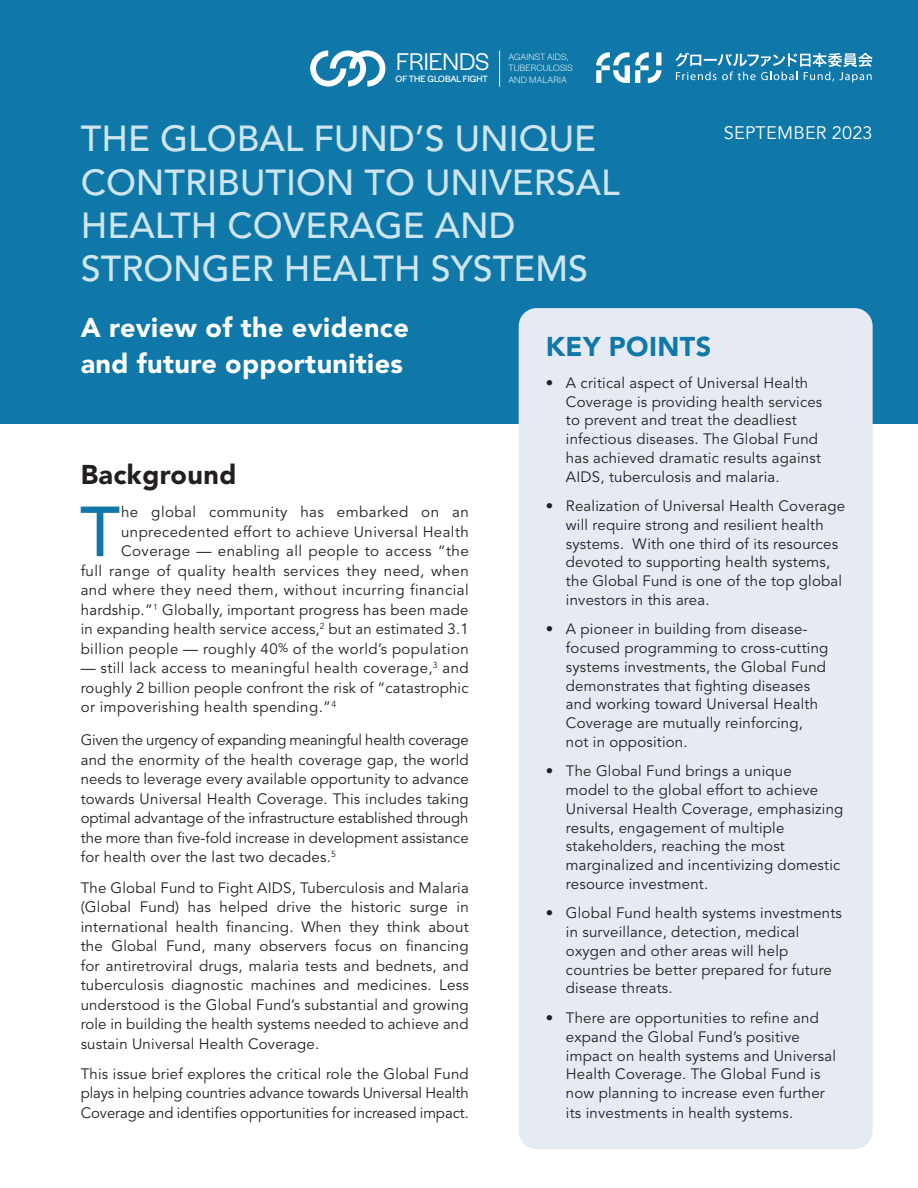
<style>
.page{position:relative;width:918px;height:1188px;background:#fff}
.page>*{position:absolute;margin:0;border:0;box-sizing:border-box;transform-origin:0 0}
.t1{font:500 70.05px "Avenir LT Std";color:#0f78a8}
.t2{font:500 36px/43.2px "Avenir LT Std";color:#cee5ef}
.t3{font:900 27px/36px "Avenir LT Std";letter-spacing:.015em;color:#fff}
.t4{font:900 27px "Avenir LT Std";letter-spacing:.015em;color:#231f20}
.t5{font:900 27px "Avenir LT Std";letter-spacing:.015em;color:#0f78a8}
.t6{font:25.2px "Halyard Display";color:#fff}
.t7{font:18px "Avenir LT Std";letter-spacing:.015em;color:#fff}
.t8{font:15px/18.8px "Avenir LT Std";letter-spacing:.015em;color:#231f20}
.t9{font:300 9.6px/11.4px "Halyard Display";letter-spacing:.02em;color:#fff}
.t10{font:9.6px "Halyard Display";color:#fff}
.s1{font-size:12.3px}
</style>
<div class="page">
<div style="left:0;top:0;width:918px;height:423px;background:#0f78a8"></div>
<div style="left:519px;top:308px;width:354px;height:841px;background:#e6ebf3;border-radius:18px"></div>
<svg style="left:310px;top:50px;width:75px;height:37px"></svg>
<hr style="left:499px;top:50px;width:1px;height:37px;background:#fff">
<svg style="left:596px;top:52px;width:65px;height:31px"></svg>
<svg style="left:675px;top:53px;width:198px;height:29px"></svg>
<h3 class="t6" style="left:396px;top:44px;width:95px">FRIENDS</h3>
<p class="t9" style="left:508px;top:50px;width:66px">AGAINST AIDS,<br>TUBERCULOSIS<br>AND MALARIA</p>
<p class="t10" style="left:396px;top:72px;width:94px">OF THE GLOBAL FIGHT</p>
<h2 class="t2" style="left:81px;top:118px;width:541px">THE GLOBAL FUND’S UNIQUE<br>CONTRIBUTION TO UNIVERSAL<br>HEALTH COVERAGE AND<br>STRONGER HEALTH SYSTEMS</h2>
<h3 class="t3" style="left:81px;top:310px;width:330px">A review of the evidence and future opportunities</h3>
<p class="t7" style="left:724px;top:122px;width:150px">SEPTEMBER 2023</p>
<h3 class="t5" style="left:546px;top:330px;width:167px">KEY POINTS</h3>
<p class="t8" style="left:566px;top:374px;width:258px;text-indent:-20px">• A critical aspect of Universal Health Coverage is providing health services to prevent and treat the deadliest infectious diseases. The Global Fund has achieved dramatic results against AIDS, tuberculosis and malaria.</p>
<p class="t8" style="left:566px;top:497px;width:281px;text-indent:-20px">• Realization of Universal Health Coverage will require strong and resilient health systems. With one third of its resources devoted to supporting health systems, the Global Fund is one of the top global investors in this area.</p>
<p class="t8" style="left:566px;top:620px;width:264px;text-indent:-20px">• A pioneer in building from disease&shy;focused programming to cross-cutting systems investments, the Global Fund demonstrates that fighting diseases and working toward Universal Health Coverage are mutually reinforcing, not in opposition.</p>
<p class="t8" style="left:566px;top:762px;width:279px;text-indent:-20px">• The Global Fund brings a unique<br>model to the global effort to achieve Universal Health Coverage, emphasizing results, engagement of multiple stakeholders, reaching the most marginalized and incentivizing domestic resource investment.</p>
<p class="t8" style="left:566px;top:904px;width:278px;text-indent:-20px">• Global Fund health systems investments in surveillance, detection, medical oxygen and other areas will help countries be better prepared for future disease threats.</p>
<p class="t8" style="left:566px;top:1009px;width:272px;text-indent:-20px">• There are opportunities to refine and expand the Global Fund’s positive impact on health systems and Universal Health Coverage. The Global Fund is now planning to increase even further its investments in health systems.</p>
<h3 class="t4" style="left:81px;top:458px;width:157px">Background</h3>
<h1 class="t1" style="left:80px;top:491px;width:42px">T</h1>
<p class="t8" style="left:81px;top:503px;width:390px;line-height:19.5px;text-align:right">he global community has embarked on an unprecedented effort to achieve Universal Health Coverage — enabling all people to access “the<br>full range of quality health services they need, when and where they need them, without incurring financial hardship.”<sup>1</sup> Globally, important progress has been made in expanding health service access,<sup>2</sup> but an estimated 3.1 billion people — roughly 40<span class="s1">%</span> of the world’s population</p>
<p class="t8" style="left:81px;top:659px;width:390px;line-height:19.5px;text-align:justify">— still lack access to meaningful health coverage,<sup>3</sup> and roughly 2 billion people confront the risk of “catastrophic or impoverishing health spending.”<sup>4</sup></p>
<p class="t8" style="left:81px;top:731px;width:390px;line-height:19.5px;text-align:justify">Given the urgency of expanding meaningful health coverage and the enormity of the health coverage gap, the world needs to leverage every available opportunity to advance towards Universal Health Coverage. This includes taking optimal advantage of the infrastructure established through the more than five-fold increase in development assistance for health over the last two decades.<sup>5</sup></p>
<p class="t8" style="left:81px;top:878px;width:390px;line-height:19.5px;text-align:justify">The Global Fund to Fight AIDS, Tuberculosis and Malaria (Global Fund) has helped drive the historic surge in international health financing. When they think about the Global Fund, many observers focus on financing for antiretroviral drugs, malaria tests and bednets, and tuberculosis diagnostic machines and medicines. Less understood is the Global Fund’s substantial and growing role in building the health systems needed to achieve and sustain Universal Health Coverage.</p>
<p class="t8" style="left:81px;top:1064px;width:390px;line-height:19.5px;text-align:justify">This issue brief explores the critical role the Global Fund plays in helping countries advance towards Universal Health Coverage and identifies opportunities for increased impact.</p>
</div>
